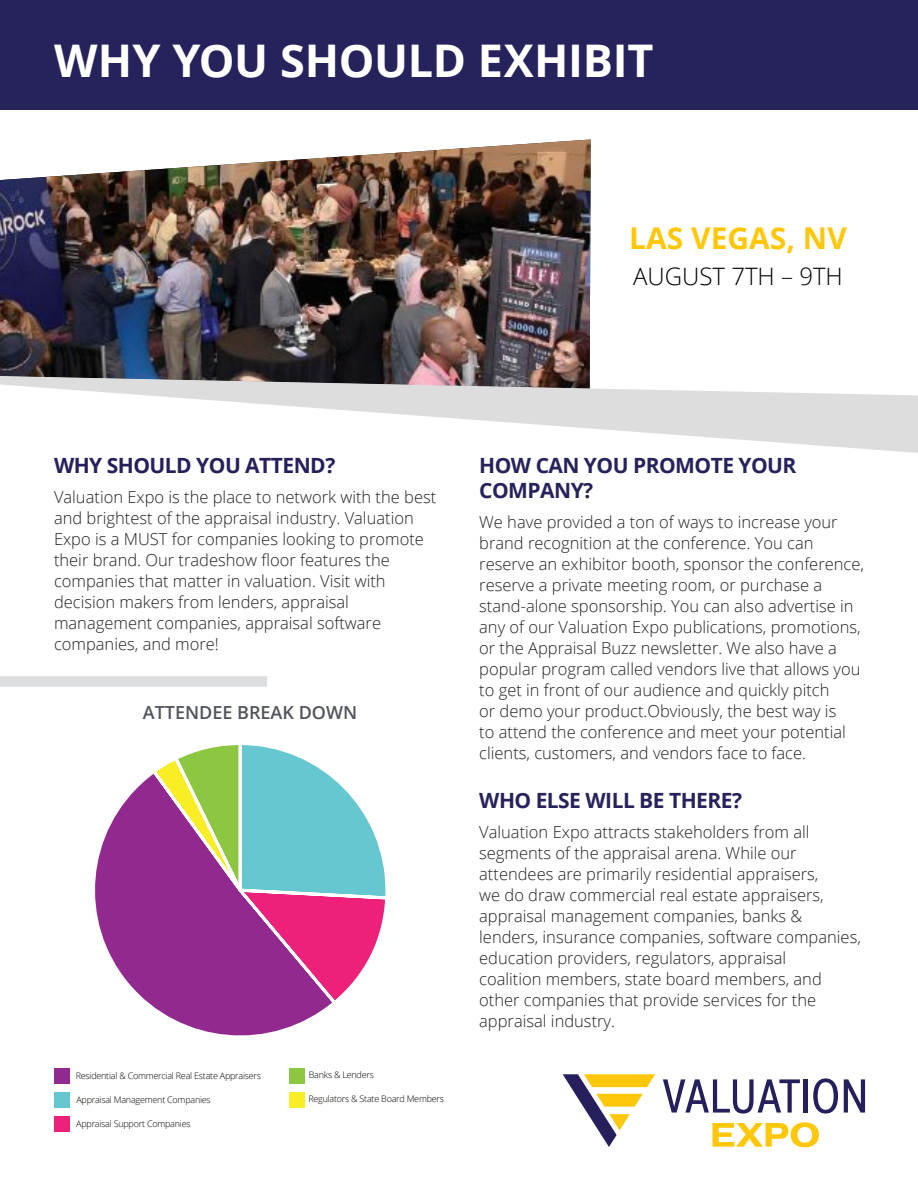
<style>
.page{position:relative;width:918px;height:1188px;background:#fff}
.page>*{position:absolute;margin:0;border:0;box-sizing:border-box;transform-origin:0 0}
.t1{font:700 45px "Open Sans";letter-spacing:-.01em;color:#fff}
.t2{font:700 30px "Open Sans";color:#ffc709}
.t3{font:300 24px "Open Sans";color:#000}
.t4{font:700 21px/25.2px "Open Sans";letter-spacing:-.025em;color:#26225c}
.t5{font:700 21px "Open Sans";letter-spacing:-.025em;color:#25205c}
.t6{font:600 18px "Open Sans";color:#52545d}
.t7{font:300 16.5px/21px "Open Sans";color:#221f20}
.t8{font:300 9px "Open Sans";letter-spacing:-.025em;color:#000}
</style>
<div class="page">
<div style="left:0;top:0;width:918px;height:110px;background:#26225c"></div>
<svg style="left:95px;top:745px;width:291px;height:291px"></svg>
<div style="left:54px;top:1116px;width:16px;height:16px;background:#ed207a"></div>
<div style="left:289px;top:1068px;width:16px;height:16px;background:#8dc640"></div>
<div style="left:289px;top:1092px;width:16px;height:15px;background:#f9ed25"></div>
<div style="left:54px;top:1068px;width:15px;height:16px;background:#92298e"></div>
<div style="left:54px;top:1092px;width:16px;height:16px;background:#65c8d0"></div>
<div style="left:0;top:676px;width:267px;height:11px;background:#dcddde"></div>
<img style="left:0;top:140px;width:591px;height:236px">
<svg style="left:0;top:376px;width:918px;height:77px"></svg>
<svg style="left:563px;top:1074px;width:92px;height:73px"></svg>
<svg style="left:663px;top:1079px;width:137px;height:35px"></svg>
<div style="left:803px;top:1079px;width:5px;height:34px;background:#25205c"></div>
<svg style="left:813px;top:1078px;width:25px;height:36px"></svg>
<svg style="left:844px;top:1079px;width:21px;height:34px"></svg>
<svg style="left:712px;top:1122px;width:107px;height:25px"></svg>
<h1 class="t1" style="left:54px;top:29px;width:601px">WHY YOU SHOULD EXHIBIT</h1>
<h2 class="t2" style="left:629px;top:217px;width:219px">LAS VEGAS, NV</h2>
<h3 class="t3" style="left:633px;top:260px;width:211px">AUGUST 7TH – 9TH</h3>
<p class="t5" style="left:54px;top:450px;width:283px">WHY SHOULD YOU ATTEND?</p>
<p class="t7" style="left:54px;top:486px;width:384px">Valuation Expo is the place to network with the best and brightest of the appraisal industry. Valuation Expo is a MUST for companies looking to promote their brand. Our tradeshow floor features the companies that matter in valuation. Visit with decision makers from lenders, appraisal management companies, appraisal software companies, and more!</p>
<p class="t6" style="left:143px;top:700px;width:216px">ATTENDEE BREAK DOWN</p>
<p class="t8" style="left:76px;top:1069px;width:187px">Residential &amp; Commercial Real Estate Appraisers</p>
<p class="t8" style="left:76px;top:1118px;width:116px">Appraisal Support Companies</p>
<p class="t8" style="left:76px;top:1094px;width:136px">Appraisal Management Companies</p>
<p class="t8" style="left:309px;top:1069px;width:67px">Banks &amp; Lenders</p>
<p class="t8" style="left:308px;top:1093px;width:137px">Regulators &amp; State Board Members</p>
<p class="t4" style="left:479px;top:452px;width:319px">HOW CAN YOU PROMOTE YOUR<br>COMPANY?</p>
<p class="t7" style="left:479px;top:512px;width:386px">We have provided a ton of ways to increase your brand recognition at the conference. You can reserve an exhibitor booth, sponsor the conference, reserve a private meeting room, or purchase a stand-alone sponsorship. You can also advertise in any of our Valuation Expo publications, promotions, or the Appraisal Buzz newsletter. We also have a popular program called vendors live that allows you to get in front of our audience and quickly pitch<br>or demo your product.Obviously, the best way is<br>to attend the conference and meet your potential clients, customers, and vendors face to face.</p>
<p class="t4" style="left:479px;top:787px;width:264px">WHO ELSE WILL BE THERE?</p>
<p class="t7" style="left:479px;top:821px;width:383px">Valuation Expo attracts stakeholders from all segments of the appraisal arena. While our attendees are primarily residential appraisers,<br>we do draw commercial real estate appraisers, appraisal management companies, banks &amp; lenders, insurance companies, software companies, education providers, regulators, appraisal<br>coalition members, state board members, and other companies that provide services for the appraisal industry.</p>
</div>
